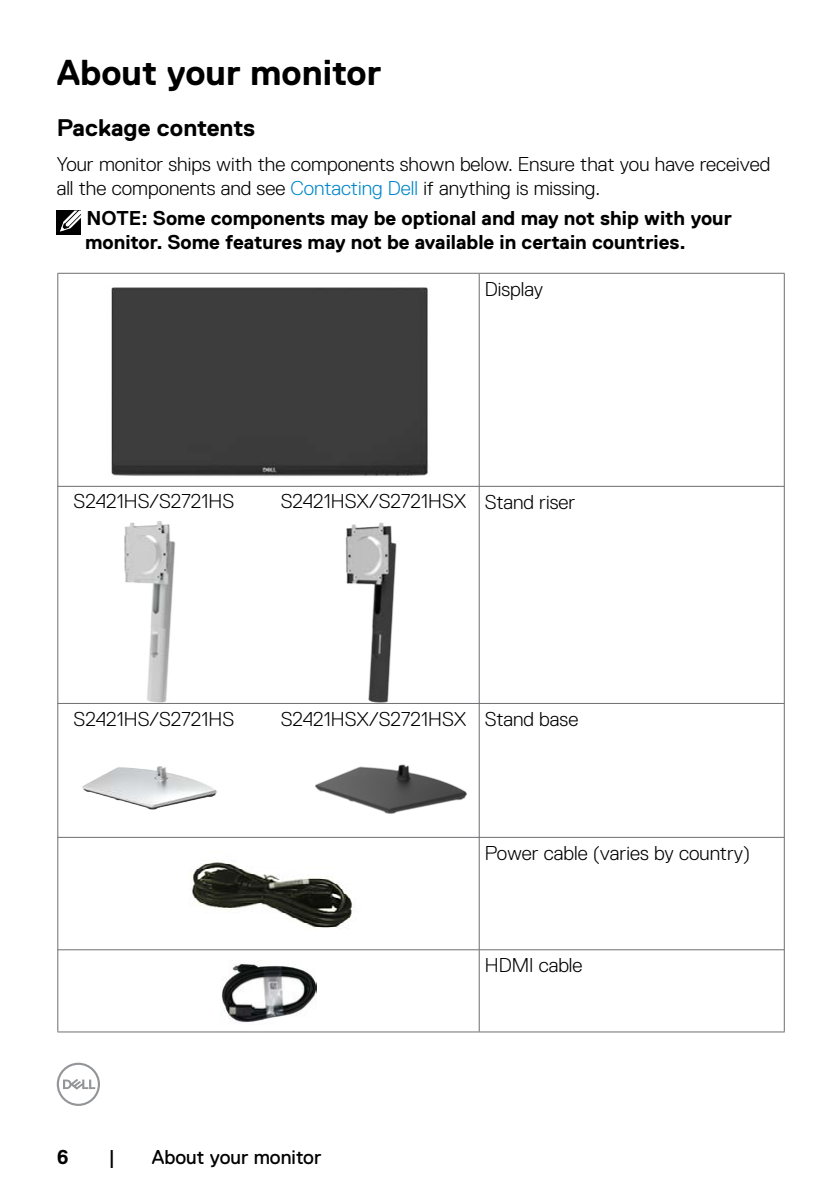
<style>
.page{position:relative;width:840px;height:1191px;background:#fff}
.page>*{position:absolute;margin:0;border:0;box-sizing:border-box;transform-origin:0 0}
.Head1{font:700 36px "Dell Replica";color:#000}
.Head2{font:700 24px "Dell Replica";color:#000}
.Table_Paragraph{font:300 20px "Dell Replica";color:#000}
.Paragraph{font:300 20px/24px "Dell Replica";color:#000}
.Caution{font:700 20px/24px "Dell Replica";color:#000}
.t1{font:20px "Dell Replica";color:#000}
.s1{color:#0087cb}
</style>
<div class="page">
<svg style="left:57px;top:1062px;width:43px;height:44px"></svg>
<div style="left:57px;top:211px;width:24px;height:24px;background:#000"></div>
<svg style="left:59px;top:210px;width:22px;height:22px"></svg>
<hr style="left:57px;top:274px;width:1px;height:212px;background:#6d6e71">
<hr style="left:57px;top:273px;width:422px;height:1px;background:#6d6e71">
<hr style="left:478px;top:274px;width:1px;height:212px;background:#6d6e71">
<hr style="left:783px;top:274px;width:1px;height:212px;background:#6d6e71">
<hr style="left:479px;top:273px;width:305px;height:1px;background:#6d6e71">
<hr style="left:783px;top:486px;width:1px;height:217px;background:#6d6e71">
<hr style="left:478px;top:486px;width:306px;height:1px;background:#6d6e71">
<hr style="left:57px;top:703px;width:1px;height:134px;background:#6d6e71">
<hr style="left:57px;top:837px;width:1px;height:112px;background:#6d6e71">
<hr style="left:57px;top:486px;width:422px;height:1px;background:#6d6e71">
<hr style="left:57px;top:486px;width:1px;height:217px;background:#6d6e71">
<hr style="left:478px;top:487px;width:1px;height:216px;background:#6d6e71">
<hr style="left:57px;top:703px;width:422px;height:1px;background:#6d6e71">
<hr style="left:57px;top:837px;width:422px;height:1px;background:#6d6e71">
<hr style="left:478px;top:704px;width:1px;height:133px;background:#6d6e71">
<hr style="left:478px;top:837px;width:1px;height:112px;background:#6d6e71">
<hr style="left:783px;top:703px;width:1px;height:134px;background:#6d6e71">
<hr style="left:783px;top:837px;width:1px;height:112px;background:#6d6e71">
<hr style="left:478px;top:703px;width:306px;height:1px;background:#6d6e71">
<hr style="left:478px;top:837px;width:306px;height:1px;background:#6d6e71">
<hr style="left:57px;top:949px;width:1px;height:82px;background:#6d6e71">
<hr style="left:57px;top:949px;width:422px;height:1px;background:#6d6e71">
<hr style="left:478px;top:950px;width:1px;height:81px;background:#6d6e71">
<hr style="left:783px;top:949px;width:1px;height:82px;background:#6d6e71">
<hr style="left:478px;top:949px;width:306px;height:1px;background:#6d6e71">
<hr style="left:57px;top:1031px;width:422px;height:1px;background:#6d6e71">
<hr style="left:479px;top:1031px;width:305px;height:1px;background:#6d6e71">
<img style="left:111px;top:287px;width:317px;height:189px">
<img style="left:124px;top:521px;width:52px;height:182px">
<img style="left:345px;top:522px;width:52px;height:181px">
<img style="left:82px;top:766px;width:135px;height:44px">
<img style="left:315px;top:764px;width:152px;height:50px">
<img style="left:190px;top:862px;width:165px;height:66px">
<img style="left:221px;top:960px;width:95px;height:64px">
<p class="Head1" style="left:57px;top:52px;width:326px">About your monitor</p>
<p class="Head2" style="left:57px;top:114px;width:200px">Package contents</p>
<p class="Paragraph" style="left:57px;top:152px;width:714px">Your monitor ships with the components shown below. Ensure that you have received all the components and see <span class="s1">Contacting Dell</span> if anything is missing.</p>
<p class="Caution" style="left:85px;top:206px;width:648px">NOTE: Some components may be optional and may not ship with your monitor. Some features may not be available in certain countries.</p>
<p class="Table_Paragraph" style="left:484px;top:278px;width:60px">Display</p>
<p class="Table_Paragraph" style="left:74px;top:489px;width:162px">S2421HS/S2721HS</p>
<p class="Table_Paragraph" style="left:280px;top:489px;width:187px">S2421HSX/S2721HSX</p>
<p class="Table_Paragraph" style="left:484px;top:491px;width:92px">Stand riser</p>
<p class="Table_Paragraph" style="left:74px;top:708px;width:162px">S2421HS/S2721HS</p>
<p class="Table_Paragraph" style="left:280px;top:708px;width:187px">S2421HSX/S2721HSX</p>
<p class="Table_Paragraph" style="left:484px;top:708px;width:95px">Stand base</p>
<p class="Table_Paragraph" style="left:484px;top:842px;width:267px">Power cable (varies by country)</p>
<p class="Caution" style="left:57px;top:1145px;width:13px">6</p>
<p class="t1" style="left:108px;top:1146px;width:8px">|</p>
<p class="t1" style="left:152px;top:1146px;width:171px">About your monitor</p>
<p class="Table_Paragraph" style="left:484px;top:954px;width:99px">HDMI cable</p>
</div>
